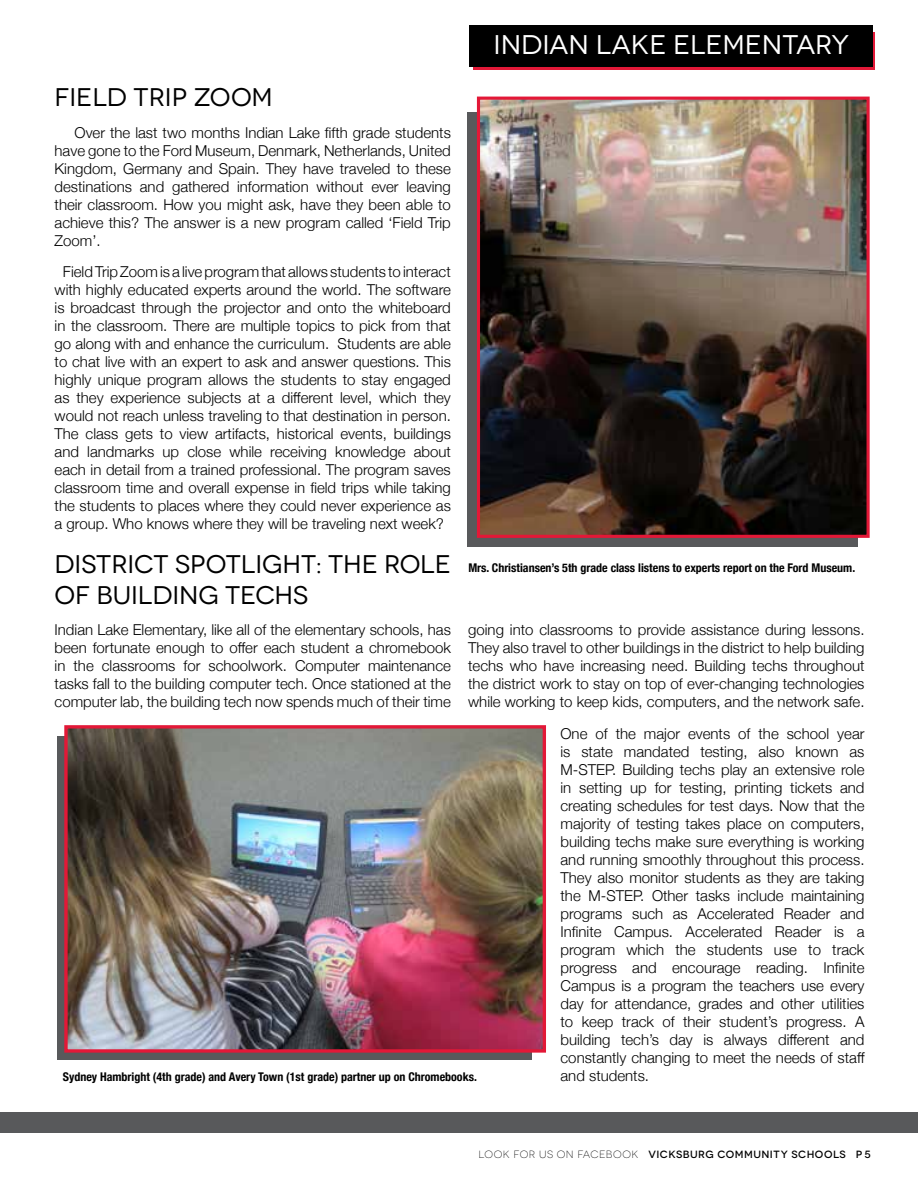
<style>
.page{position:relative;width:918px;height:1188px;background:#fff}
.page>*{position:absolute;margin:0;border:0;box-sizing:border-box;transform-origin:0 0}
.t1{font:27px "Novecentowide";color:#fff}
.t2{font:25.5px/30.6px "Novecentowide";color:#000}
.t3{font:300 15px/18px "Helvetica Neue";color:#000;text-align:justify}
.t4{font:700 condensed 12px "Helvetica Neue";color:#000}
.t5{font:500 10.5px "Novecentowide";letter-spacing:.045em;color:#000}
.s1{font-weight:300}
</style>
<div class="page">
<div style="left:473px;top:32px;width:402px;height:38px;background:#e31837"></div>
<div style="left:470px;top:25px;width:403px;height:42px;background:#000"></div>
<div style="left:0;top:1112px;width:918px;height:21px;background:#58595b"></div>
<div style="left:57px;top:737px;width:474px;height:323px;background:#58595b"></div>
<img style="left:68px;top:729px;width:474px;height:320px">
<div style="left:64px;top:725px;width:482px;height:328px;border:3px solid #e31837"></div>
<div style="left:467px;top:112px;width:391px;height:434px;background:#58595b"></div>
<img style="left:481px;top:101px;width:385px;height:433px">
<div style="left:477px;top:97px;width:393px;height:441px;border:3px solid #e31837"></div>
<h1 class="t1" style="left:493px;top:28px;width:357px">INDIAN LAKE ELEMENTARY</h1>
<h2 class="t2" style="left:55px;top:82px;width:220px">FIELD TRIP ZOOM</h2>
<p class="t3" style="left:55px;top:123px;width:398px;text-indent:20px">Over the last two months Indian Lake fifth grade students have gone to the Ford Museum, Denmark, Netherlands, United Kingdom, Germany and Spain. They have traveled to these destinations and gathered information without ever leaving their classroom. How you might ask, have they been able to achieve this? The answer is a new program called ‘Field Trip Zoom’.</p>
<p class="t3" style="left:55px;top:262px;width:398px;text-align:center">Field Trip Zoom is a live program that allows students to interact with highly educated experts around the world. The software is broadcast through the projector and onto the whiteboard in the classroom. There are multiple topics to pick from that go along with and enhance the curriculum. Students are able to chat live with an expert to ask and answer questions. This highly unique program allows the students to stay engaged as they experience subjects at a different level, which they would not reach unless traveling to that destination in person.<br>The class gets to view artifacts, historical events, buildings and landmarks up close while receiving knowledge about each in detail from a trained professional. The program saves classroom time and overall expense in field trips while taking the students to places where they could never experience as a group. Who knows where they will be traveling next week?</p>
<h2 class="t2" style="left:55px;top:549px;width:398px">DISTRICT SPOTLIGHT: THE ROLE<br>OF BUILDING TECHS</h2>
<p class="t3" style="left:55px;top:620px;width:398px">Indian Lake Elementary, like all of the elementary schools, has been fortunate enough to offer each student a chromebook in the classrooms for schoolwork. Computer maintenance tasks fall to the building computer tech. Once stationed at the computer lab, the building tech now spends much of their time</p>
<p class="t3" style="left:468px;top:620px;width:398px">going into classrooms to provide assistance during lessons.<br>They also travel to other buildings in the district to help building techs who have increasing need. Building techs throughout the district work to stay on top of ever-changing technologies while working to keep kids, computers, and the network safe.</p>
<p class="t3" style="left:561px;top:724px;width:306px">One of the major events of the school year is state mandated testing, also known as M-STEP. Building techs play an extensive role in setting up for testing, printing tickets and creating schedules for test days. Now that the majority of testing takes place on computers, building techs make sure everything is working and running smoothly throughout this process.<br>They also monitor students as they are taking the M-STEP. Other tasks include maintaining programs such as Accelerated Reader and Infinite Campus. Accelerated Reader is a program which the students use to track progress and encourage reading. Infinite Campus is a program the teachers use every day for attendance, grades and other utilities to keep track of their student’s progress. A building tech’s day is always different and constantly changing to meet the needs of staff</p>
<p class="t4" style="left:63px;top:1067px;width:416px">Sydney Hambright (4th grade) and Avery Town (1st grade) partner up on Chromebooks.</p>
<p class="t3" style="left:561px;top:1066px;width:90px">and students.</p>
<p class="t4" style="left:468px;top:558px;width:388px">Mrs. Christiansen’s 5th grade class listens to experts report on the Ford Museum.</p>
<p class="t5" style="left:479px;top:1148px;width:394px"><span class="s1">LOOK FOR US ON FACEBOOK</span> VICKSBURG COMMUNITY SCHOOLS P 5</p>
</div>
